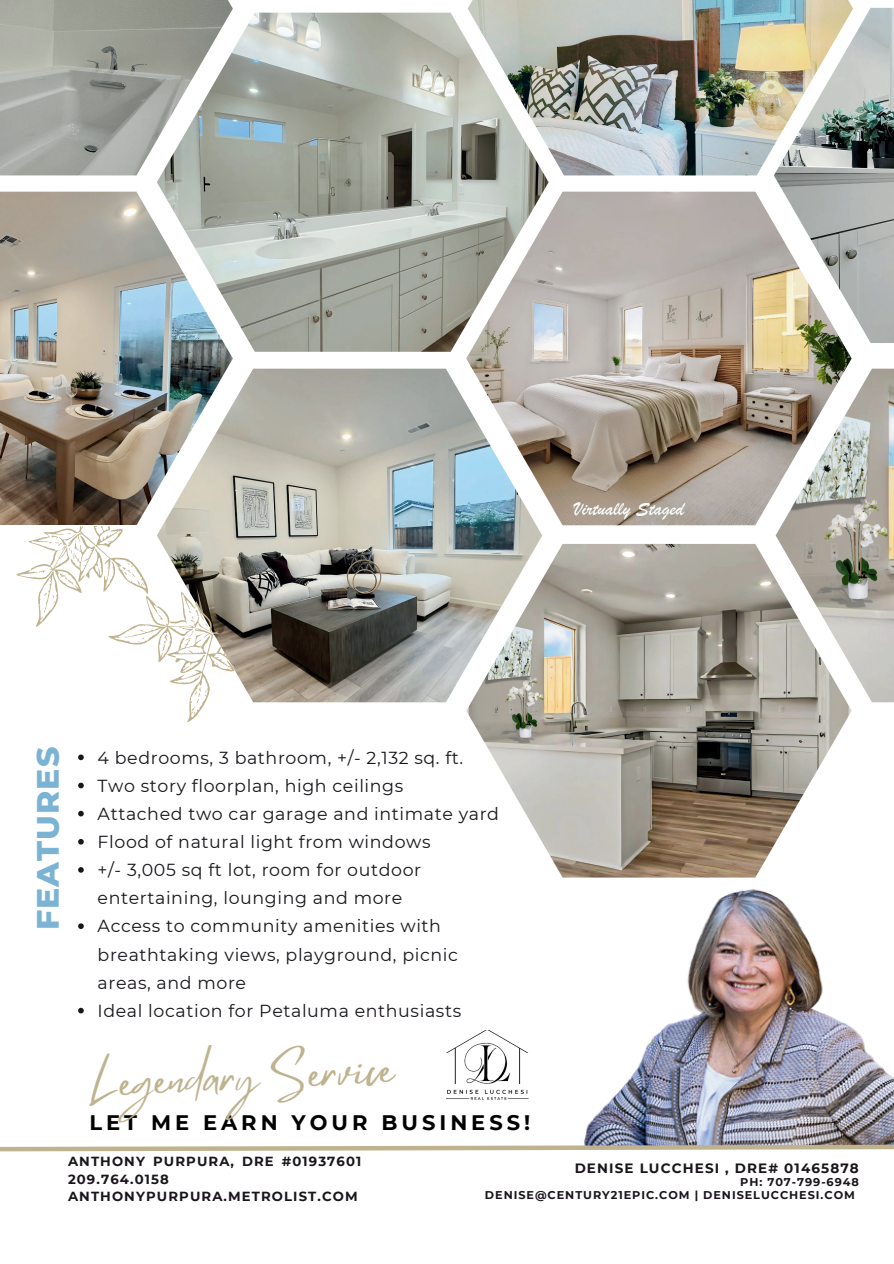
<style>
.page{position:relative;width:894px;height:1264px;background:#fff}
.page>*{position:absolute;margin:0;border:0;box-sizing:border-box;transform-origin:0 0}
.t1{font:45px "Mistrully";color:#bfb38f}
.t2{font:800 31.5px "Montserrat";letter-spacing:.035em;color:#7bb3d5}
.t3{font:700 21px "Montserrat";letter-spacing:.19em;color:#000}
.t4{font:17.4px/28.2px "Montserrat";letter-spacing:.035em;color:#19151b}
.t5{font:700 13.5px "Montserrat";letter-spacing:.085em;color:#19151b}
.t6{font:700 13.2px/17.5px "Montserrat";letter-spacing:.085em;color:#19151b}
.t7{font:700 11.25px/13.2px "Montserrat";letter-spacing:.085em;color:#19151b}
</style>
<div class="page">
<img style="left:467px;top:0;width:385px;height:175px">
<img style="left:157px;top:13px;width:391px;height:339px">
<img style="left:466px;top:192px;width:385px;height:333px">
<img style="left:0;top:0;width:233px;height:175px">
<img style="left:466px;top:544px;width:385px;height:333px">
<img style="left:0;top:192px;width:233px;height:333px">
<img style="left:157px;top:368px;width:385px;height:334px">
<img style="left:775px;top:368px;width:118px;height:334px">
<img style="left:773px;top:8px;width:120px;height:335px">
<img style="left:584px;top:889px;width:309px;height:253px">
<svg style="left:0;top:1142px;width:893px;height:10px"></svg>
<img style="left:446px;top:1030px;width:83px;height:69px">
<svg style="left:78px;top:754px;width:6px;height:6px"></svg>
<svg style="left:78px;top:782px;width:6px;height:6px"></svg>
<svg style="left:78px;top:810px;width:6px;height:6px"></svg>
<svg style="left:78px;top:839px;width:6px;height:5px"></svg>
<svg style="left:78px;top:867px;width:6px;height:5px"></svg>
<svg style="left:78px;top:923px;width:6px;height:6px"></svg>
<svg style="left:78px;top:1007px;width:6px;height:6px"></svg>
<svg style="left:16px;top:525px;width:219px;height:197px"></svg>
<h2 class="t2" style="left:25px;top:930px;width:185px;rotate:-90deg">FEATURES</h2>
<p class="t4" style="left:98px;top:742px;width:403px">4 bedrooms, 3 bathroom, +/- 2,132 sq. ft.<br>Two story floorplan, high ceilings<br>Attached two car garage and intimate yard Flood of natural light from windows<br>+/- 3,005 sq ft lot, room for outdoor entertaining, lounging and more<br>Access to community amenities with breathtaking views, playground, picnic areas, and more<br>Ideal location for Petaluma enthusiasts</p>
<h1 class="t1" style="left:88px;top:1055px;width:305px;rotate:-3deg">Legendary Service</h1>
<p class="t6" style="left:68px;top:1151px;width:295px">ANTHONY PURPURA, DRE #01937601<br>209.764.0158<br>ANTHONYPURPURA.METROLIST.COM</p>
<p class="t3" style="left:89px;top:1107px;width:442px">LET ME EARN YOUR BUSINESS!</p>
<p class="t5" style="left:574px;top:1157px;width:285px">DENISE LUCCHESI , DRE# 01465878</p>
<p class="t7" style="left:485px;top:1174px;width:375px;text-indent:255px">PH: 707-799-6948<br>DENISE@CENTURY21EPIC.COM | DENISELUCCHESI.COM</p>
</div>
